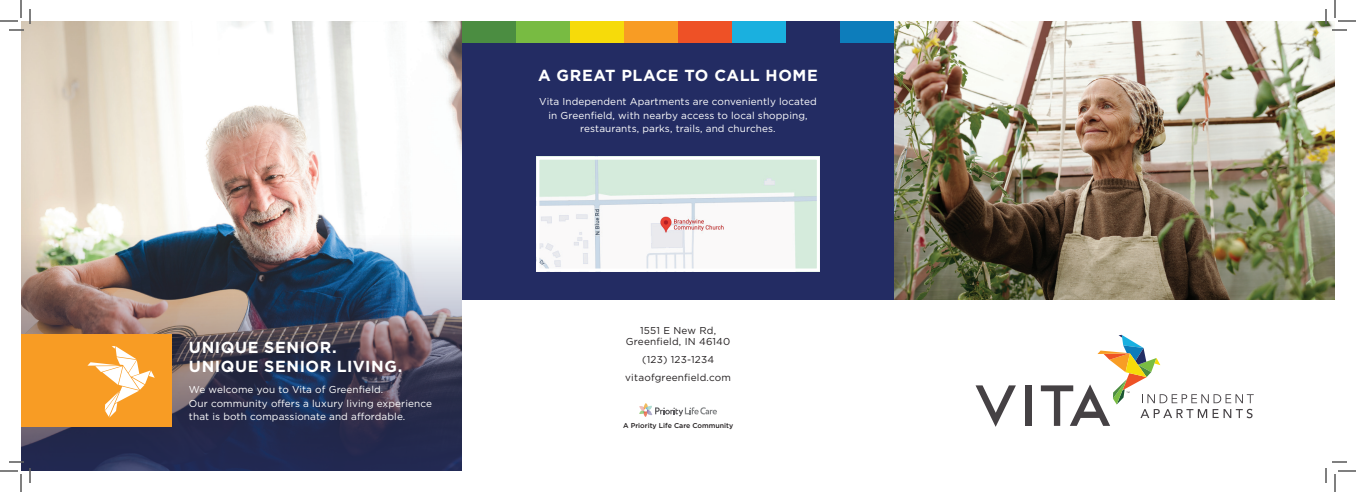
<style>
.page{position:relative;width:1356px;height:492px;background:#fff}
.page>*{position:absolute;margin:0;border:0;box-sizing:border-box;transform-origin:0 0}
.t1{font:700 16px/19.2px "Gotham";letter-spacing:.035em;color:#fff}
.t2{font:10px/13.5px "Gotham";letter-spacing:.01em;color:#fff}
.t3{font:10px/11px "Gotham";letter-spacing:.02em;color:#231f20;text-align:center}
.t4{font:500 7px "Gotham";color:#231f20}
</style>
<div class="page">
<div style="left:462px;top:21px;width:432px;height:279px;background:#232c63"></div>
<img style="left:894px;top:21px;width:441px;height:279px">
<img style="left:21px;top:21px;width:441px;height:449px">
<div style="left:21px;top:335px;width:150px;height:92px;background:#f89c24"></div>
<svg style="left:87px;top:346px;width:68px;height:72px"></svg>
<div style="left:1025px;top:385px;width:6px;height:41px;background:#454144"></div>
<svg style="left:976px;top:385px;width:40px;height:42px"></svg>
<svg style="left:1041px;top:335px;width:213px;height:91px"></svg>
<svg style="left:639px;top:403px;width:78px;height:14px"></svg>
<div style="left:678px;top:21px;width:54px;height:21px;background:#ee5126"></div>
<div style="left:516px;top:21px;width:54px;height:21px;background:#78bb42"></div>
<div style="left:462px;top:21px;width:54px;height:21px;background:#4b8d41"></div>
<div style="left:624px;top:21px;width:54px;height:21px;background:#f89c24"></div>
<div style="left:732px;top:21px;width:54px;height:21px;background:#1ab0df"></div>
<div style="left:840px;top:21px;width:54px;height:21px;background:#0d7dbb"></div>
<div style="left:570px;top:21px;width:54px;height:21px;background:#f6db0a"></div>
<img style="left:540px;top:161px;width:276px;height:107px">
<div style="left:536px;top:157px;width:284px;height:115px;border:3px solid #fff"></div>
<svg style="left:0;top:0;width:31px;height:31px"></svg>
<svg style="left:0;top:461px;width:31px;height:31px"></svg>
<svg style="left:1325px;top:0;width:31px;height:31px"></svg>
<svg style="left:1325px;top:461px;width:31px;height:31px"></svg>
<h1 class="t1" style="left:189px;top:337px;width:215px">UNIQUE SENIOR.<br>UNIQUE SENIOR LIVING.</h1>
<p class="t2" style="left:189px;top:383px;width:244px">We welcome you to Vita of Greenfield.<br>Our community offers a luxury living experience that is both compassionate and affordable.</p>
<h1 class="t1" style="left:538px;top:66px;width:281px">A GREAT PLACE TO CALL HOME</h1>
<p class="t2" style="left:539px;top:95px;width:279px;text-align:center">Vita Independent Apartments are conveniently located in Greenfield, with nearby access to local shopping, restaurants, parks, trails, and churches.</p>
<p class="t3" style="left:626px;top:325px;width:106px">1551 E New Rd,<br>Greenfield, IN 46140</p>
<p class="t3" style="left:625px;top:350px;width:107px;line-height:18px">(123) 123-1234 vitaofgreenfield.com</p>
<p class="t4" style="left:623px;top:421px;width:112px">A Priority Life Care Community</p>
</div>
